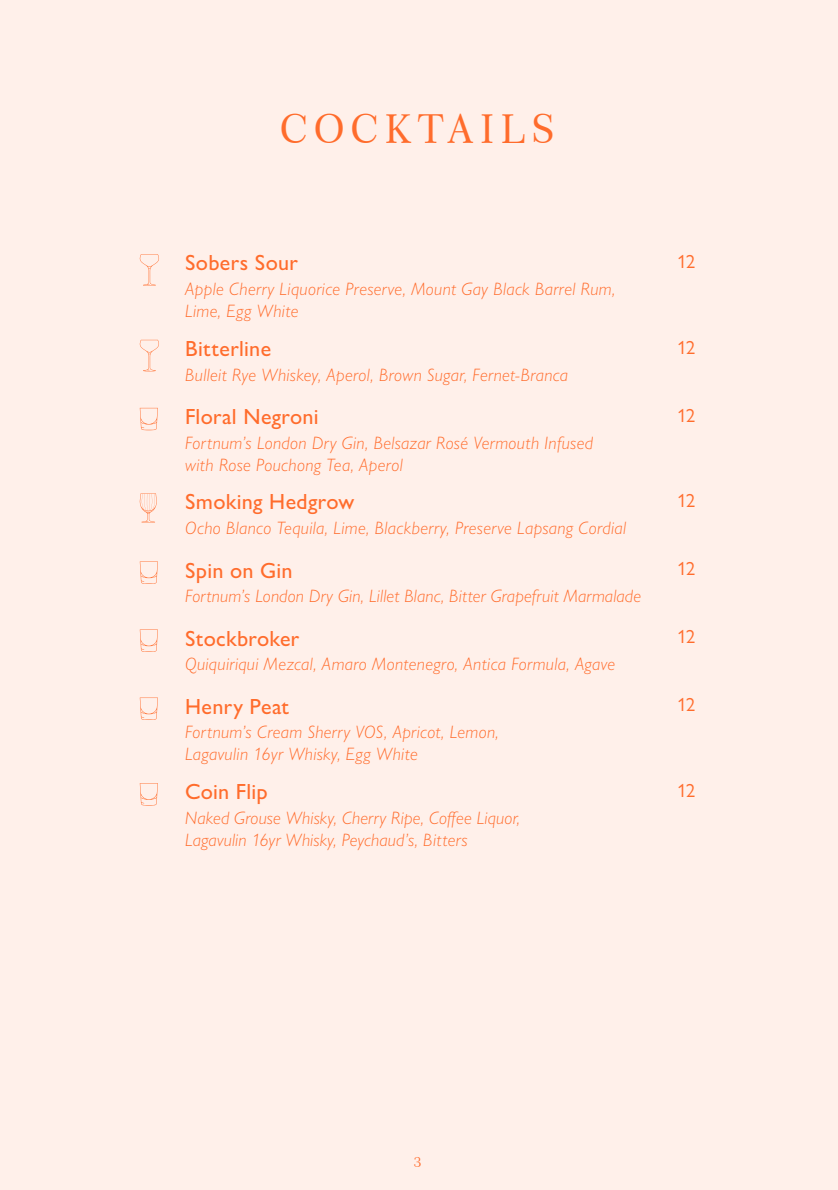
<style>
.page{position:relative;width:838px;height:1190px;background:#fff0ea}
.page>*{position:absolute;margin:0;border:0;box-sizing:border-box;transform-origin:0 0}
.t1{font:40px "Century 751 BT Roman B";letter-spacing:.14em;color:#ff6c2c}
.t2{font:500 22px "Gill Sans Nova";letter-spacing:.015em;color:#ff6c2c}
.t3{font:19px "Gill Sans Nova";letter-spacing:-.04em;color:#ff6c2c}
.t4{font:italic 300 18px/22px "Gill Sans Nova";letter-spacing:.02em;color:#ff6c2c}
.t5{font:14px "Century 751 BT Roman No 2 B";color:#ff6c2c}
</style>
<div class="page">
<svg style="left:139px;top:254px;width:20px;height:32px"></svg>
<svg style="left:139px;top:340px;width:20px;height:31px"></svg>
<svg style="left:140px;top:408px;width:18px;height:22px"></svg>
<svg style="left:140px;top:493px;width:17px;height:30px"></svg>
<svg style="left:140px;top:561px;width:18px;height:23px"></svg>
<svg style="left:140px;top:629px;width:18px;height:23px"></svg>
<svg style="left:140px;top:697px;width:18px;height:23px"></svg>
<svg style="left:140px;top:783px;width:18px;height:22px"></svg>
<h1 class="t1" style="left:280px;top:104px;width:277px">COCKTAILS</h1>
<p class="t2" style="left:185px;top:249px;width:114px">Sobers Sour</p>
<p class="t4" style="left:185px;top:278px;width:432px">Apple Cherry Liquorice Preserve, Mount Gay Black Barrel Rum,<br>Lime, Egg White</p>
<p class="t2" style="left:185px;top:335px;width:88px">Bitterline</p>
<p class="t4" style="left:185px;top:363px;width:384px">Bulleit Rye Whiskey, Aperol, Brown Sugar, Fernet-Branca</p>
<p class="t2" style="left:185px;top:403px;width:135px">Floral Negroni</p>
<p class="t4" style="left:185px;top:431px;width:409px">Fortnum’s London Dry Gin, Belsazar Rosé Vermouth Infused with Rose Pouchong Tea, Aperol</p>
<p class="t2" style="left:185px;top:488px;width:171px">Smoking Hedgrow</p>
<p class="t4" style="left:185px;top:517px;width:443px">Ocho Blanco Tequila, Lime, Blackberry, Preserve Lapsang Cordial</p>
<p class="t2" style="left:185px;top:556px;width:109px">Spin on Gin</p>
<p class="t4" style="left:185px;top:585px;width:457px">Fortnum’s London Dry Gin, Lillet Blanc, Bitter Grapefruit Marmalade</p>
<p class="t2" style="left:185px;top:625px;width:116px">Stockbroker</p>
<p class="t4" style="left:185px;top:653px;width:432px">Quiquiriqui Mezcal, Amaro Montenegro, Antica Formula, Agave</p>
<p class="t2" style="left:185px;top:693px;width:106px">Henry Peat</p>
<p class="t4" style="left:185px;top:721px;width:315px">Fortnum’s Cream Sherry VOS, Apricot, Lemon,<br>Lagavulin 16yr Whisky, Egg White</p>
<p class="t2" style="left:185px;top:778px;width:84px">Coin Flip</p>
<p class="t4" style="left:185px;top:806px;width:336px">Naked Grouse Whisky, Cherry Ripe, Coffee Liquor,<br>Lagavulin 16yr Whisky, Peychaud’s, Bitters</p>
<p class="t3" style="left:677px;top:250px;width:20px">12</p>
<p class="t3" style="left:677px;top:336px;width:20px">12</p>
<p class="t3" style="left:677px;top:404px;width:20px">12</p>
<p class="t3" style="left:677px;top:489px;width:20px">12</p>
<p class="t3" style="left:677px;top:557px;width:20px">12</p>
<p class="t3" style="left:677px;top:625px;width:20px">12</p>
<p class="t3" style="left:677px;top:693px;width:20px">12</p>
<p class="t3" style="left:677px;top:779px;width:20px">12</p>
<p class="t5" style="left:414px;top:1153px;width:9px">3</p>
</div>
